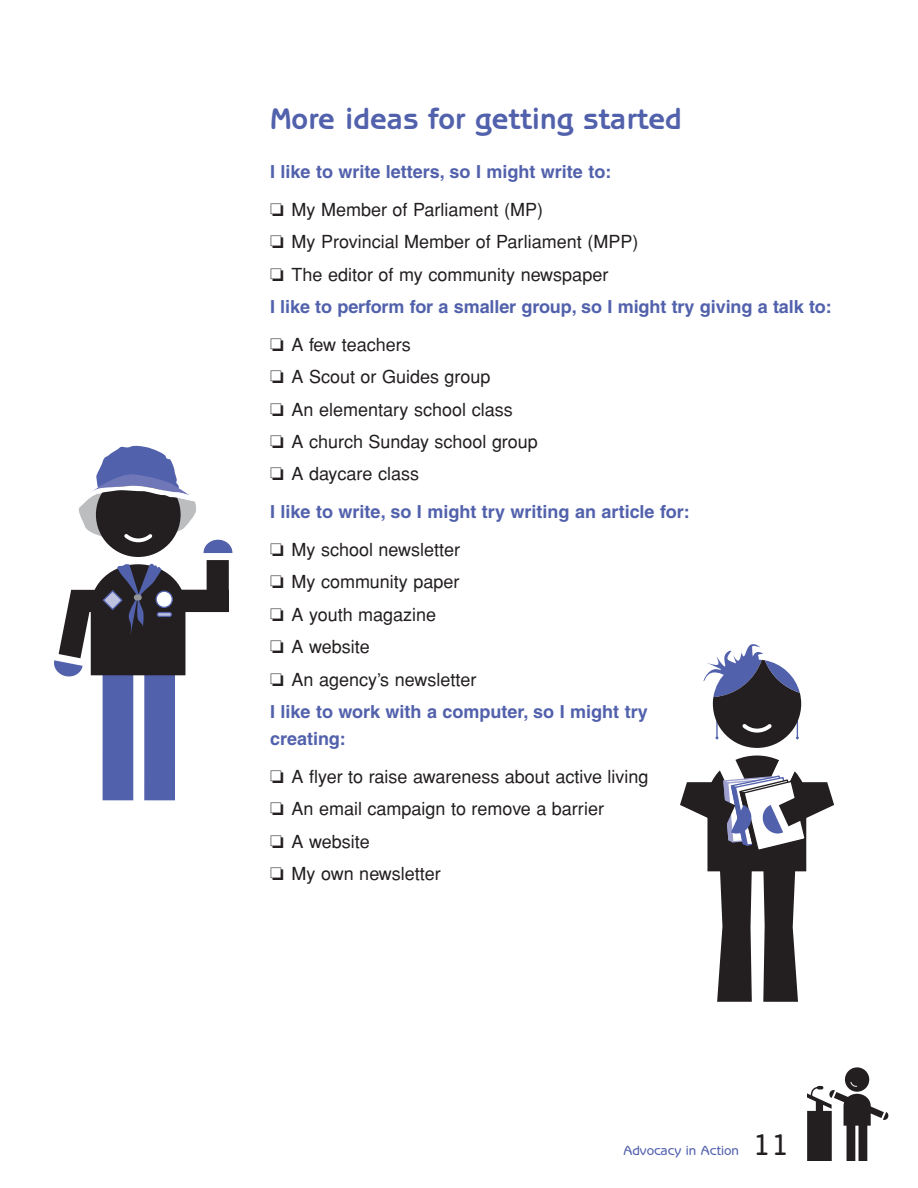
<style>
.page{position:relative;width:918px;height:1188px;background:#fff}
.page>*{position:absolute;margin:0;border:0;box-sizing:border-box;transform-origin:0 0}
.t1{font:700 30px "Benguiat Gothic";color:#5261ac}
.t2{font:500 30px "Benguiat Gothic";color:#231f20}
.t3{font:18px/32.4px "Helvetica";color:#231f20}
.t4{font:700 18px/37.8px "Helvetica";color:#5261ac}
.t5{font:500 13.5px "Benguiat Gothic";color:#5261ac}
.s1{color:#231f20}
.s2{font-weight:400;color:#231f20}
.s3{font-weight:700;color:#5261ac}
</style>
<div class="page">
<div style="left:845px;top:1067px;width:24px;height:25px;background:#231f20;border-radius:50%"></div>
<svg style="left:807px;top:1082px;width:81px;height:79px"></svg>
<div style="left:96px;top:472px;width:85px;height:85px;background:#231f20;border-radius:50%"></div>
<div style="left:103px;top:670px;width:30px;height:130px;background:#5261ac"></div>
<div style="left:144px;top:670px;width:31px;height:130px;background:#5261ac"></div>
<div style="left:177px;top:590px;width:52px;height:22px;background:#231f20"></div>
<div style="left:207px;top:560px;width:22px;height:52px;background:#231f20"></div>
<svg style="left:204px;top:540px;width:28px;height:13px"></svg>
<svg style="left:54px;top:563px;width:132px;height:115px"></svg>
<svg style="left:79px;top:446px;width:117px;height:96px"></svg>
<svg style="left:703px;top:644px;width:98px;height:104px"></svg>
<svg style="left:680px;top:756px;width:154px;height:246px"></svg>
<h1 class="t1" style="left:270px;top:108px;width:413px">More ideas for getting started</h1>
<p class="t4" style="left:270px;top:154px;width:343px">I like to write letters, so I might write to: <span class="s1">❏</span> <span class="s2">My Member of Parliament (MP)</span></p>
<p class="t3" style="left:270px;top:227px;width:563px">❏ My Provincial Member of Parliament (MPP)<br>❏ The editor of my community newspaper<br><span class="s3">I like to perform for a smaller group, so I might try giving a talk to:</span></p>
<p class="t3" style="left:270px;top:330px;width:269px">❏ A few teachers<br>❏ A Scout or Guides group<br>❏ An elementary school class<br>❏ A church Sunday school group ❏ A daycare class</p>
<p class="t4" style="left:270px;top:495px;width:421px">I like to write, so I might try writing an article for: <span class="s1">❏</span> <span class="s2">My school newsletter</span></p>
<p class="t3" style="left:270px;top:568px;width:379px">❏ My community paper<br>❏ A youth magazine<br>❏ A website<br>❏ An agency’s newsletter<br><span class="s3">I like to work with a computer, so I might try</span></p>
<p class="t3" style="left:270px;top:721px;width:380px;line-height:37.8px"><span class="s3">creating:<br></span>❏ A flyer to raise awareness about active living</p>
<p class="t3" style="left:270px;top:794px;width:336px">❏ An email campaign to remove a barrier ❏ A website<br>❏ My own newsletter</p>
<p class="t5" style="left:623px;top:1145px;width:117px">Advocacy in Action</p>
<h1 class="t2" style="left:753px;top:1133px;width:38px">11</h1>
</div>
